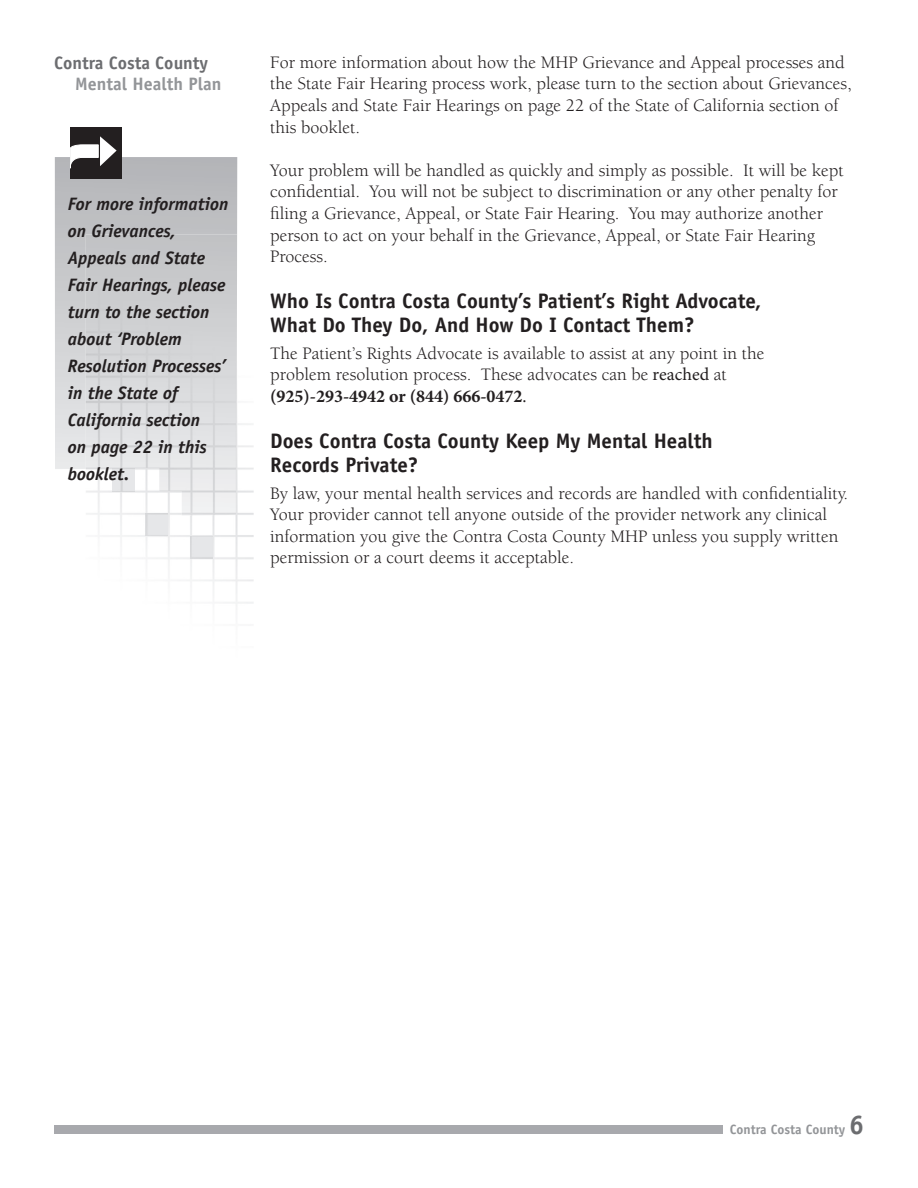
<style>
.page{position:relative;width:918px;height:1188px;background:#fff}
.page>*{position:absolute;margin:0;border:0;box-sizing:border-box;transform-origin:0 0}
.t1{font:700 21px/24px "Officina Sans";color:#231f20}
.t2{font:18px/21.6px "Berkeley";color:#231f20}
.t3{font:italic 700 18px/27px "Officina Sans";color:#231f20}
.t4{font:700 18px "Minion Pro";color:#231f20}
.t5{font:700 18px "Officina Sans";color:#6c6d70}
.t6{font:700 18px "Officina Sans";color:#939598}
.t7{font:700 13.5px "Officina Sans";color:#939598}
.s1{font-family:"Minion Pro"}
.s2{font-weight:400}
.s3{font-size:27px;color:#6c6d70}
</style>
<div class="page">
<div style="left:54px;top:1125px;width:669px;height:9px;background:#a8a9ad"></div>
<img style="left:98px;top:423px;width:156px;height:187px">
<svg style="left:55px;top:157px;width:182px;height:312px;background:#c3c4c7"></svg>
<img style="left:86px;top:234px;width:151px;height:282px">
<img style="left:112px;top:469px;width:22px;height:22px">
<img style="left:146px;top:513px;width:22px;height:23px">
<img style="left:191px;top:537px;width:22px;height:22px">
<div style="left:71px;top:128px;width:51px;height:51px;background:#231f20"></div>
<svg style="left:71px;top:136px;width:46px;height:30px"></svg>
<p class="t5" style="left:54px;top:51px;width:156px">Contra Costa County</p>
<p class="t6" style="left:75px;top:73px;width:148px">Mental Health Plan</p>
<p class="t3" style="left:68px;top:191px;width:162px">For more information on Grievances,<br>Appeals and State<br>Fair Hearings, please turn to the section about ‘Problem<br>Resolution Processes’ in the State of<br>California section<br>on page 22 in this booklet.</p>
<p class="t2" style="left:270px;top:52px;width:583px">For more information about how the MHP Grievance and Appeal processes and the State Fair Hearing process work, please turn to the section about Grievances, Appeals and State Fair Hearings on page 22 of the State of California section of this booklet.</p>
<p class="t2" style="left:270px;top:160px;width:575px">Your problem will be handled as quickly and simply as possible. It will be kept confidential. You will not be subject to discrimination or any other penalty for filing a Grievance, Appeal, or State Fair Hearing. You may authorize another person to act on your behalf in the Grievance, Appeal, or State Fair Hearing Process.</p>
<p class="t1" style="left:270px;top:288px;width:493px">Who Is Contra Costa County’s Patient’s Right Advocate,<br>What Do They Do, And How Do I Contact Them?</p>
<p class="t2" style="left:270px;top:343px;width:496px">The Patient’s Rights Advocate is available to assist at any point in the problem resolution process. These advocates can be <span class="s1">reached</span> at</p>
<p class="t4" style="left:270px;top:383px;width:258px">(925)-293-4942 or (844) 666-0472<span class="s2">.</span></p>
<p class="t1" style="left:270px;top:428px;width:444px">Does Contra Costa County Keep My Mental Health<br>Records Private?</p>
<p class="t2" style="left:270px;top:483px;width:579px">By law, your mental health services and records are handled with confidentiality.<br>Your provider cannot tell anyone outside of the provider network any clinical information you give the Contra Costa County MHP unless you supply written permission or a court deems it acceptable.</p>
<p class="t7" style="left:730px;top:1121px;width:136px">Contra Costa County <span class="s3">6</span></p>
</div>
